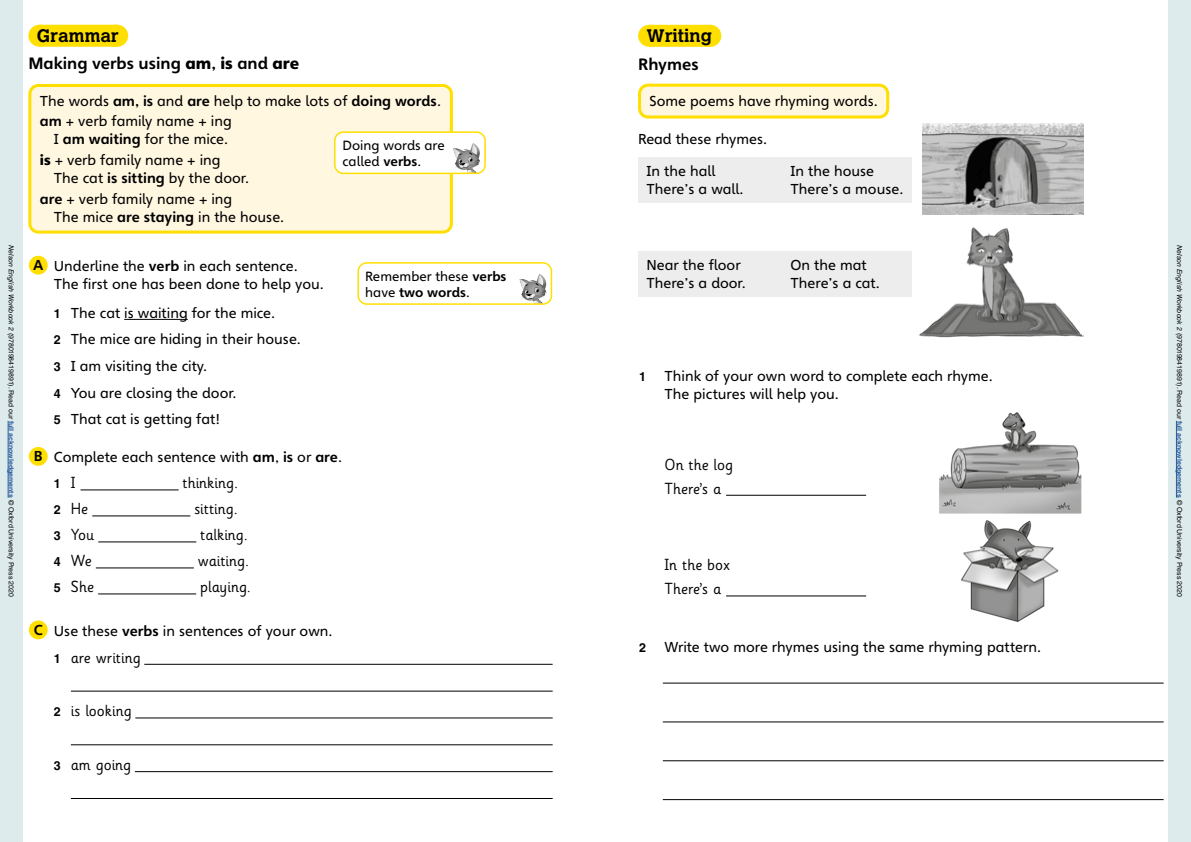
<style>
.page{position:relative;width:1191px;height:842px;background:#fff}
.page>*{position:absolute;margin:0;border:0;box-sizing:border-box;transform-origin:0 0}
.t1{font:700 18px "Calvert MT Std";letter-spacing:.005em;color:#000}
.t2{font:16px/24px "Sassoon Infant Std";color:#000}
.t3{font:700 16px "Heinemann Special";color:#000}
.t4{font:14px/26.7px "Heinemann Special";color:#000}
.t5{font:13px/16px "Heinemann Special";color:#000}
.t6{font:700 12.5px "Helvetica LT Std";color:#000}
.t7{font:7px "Helvetica LT Std";color:#000}
.s1{font-weight:900}
.s2{font-weight:700}
.s3{font-family:"Helvetica LT Std";font-weight:700;font-size:12.5px}
.s4{font-family:"Sassoon Infant Std";font-weight:400;font-size:16px}
.s5{font-style:italic}
.s6{font-weight:700;color:#275b9b}
</style>
<div class="page">
<img style="left:923px;top:123px;width:160px;height:92px">
<img style="left:919px;top:227px;width:164px;height:110px">
<div style="left:39px;top:25px;width:77px;height:22px;background:#ffdf00"></div>
<svg style="left:78px;top:25px;width:39px;height:22px"></svg>
<hr style="left:124px;top:319px;width:64px;height:1px;background:#000">
<hr style="left:81px;top:489px;width:98px;height:1px;background:#000">
<hr style="left:92px;top:515px;width:98px;height:1px;background:#000">
<hr style="left:98px;top:541px;width:98px;height:1px;background:#000">
<hr style="left:96px;top:567px;width:98px;height:1px;background:#000">
<hr style="left:98px;top:593px;width:98px;height:1px;background:#000">
<hr style="left:144px;top:664px;width:408px;height:1px;background:#000">
<hr style="left:71px;top:691px;width:481px;height:1px;background:#000">
<hr style="left:135px;top:717px;width:417px;height:1px;background:#000">
<hr style="left:71px;top:744px;width:481px;height:1px;background:#000">
<hr style="left:135px;top:771px;width:417px;height:1px;background:#000">
<hr style="left:71px;top:798px;width:481px;height:1px;background:#000">
<div style="left:30px;top:85px;width:421px;height:147px;background:#fff7e0;border-radius:9px"></div>
<div style="left:28px;top:84px;width:425px;height:150px;border:3px solid #ffdf00;border-radius:9px"></div>
<div style="left:29px;top:256px;width:19px;height:19px;background:#ffdf00;border-radius:50%"></div>
<div style="left:29px;top:447px;width:19px;height:19px;background:#ffdf00;border-radius:50%"></div>
<div style="left:29px;top:620px;width:19px;height:19px;background:#ffdf00;border-radius:50%"></div>
<div style="left:649px;top:25px;width:60px;height:22px;background:#ffdf00"></div>
<svg style="left:679px;top:25px;width:31px;height:22px"></svg>
<div style="left:639px;top:85px;width:248px;height:32px;background:#fff7e0;border-radius:9px"></div>
<div style="left:638px;top:84px;width:251px;height:35px;border:3px solid #ffdf00;border-radius:9px"></div>
<div style="left:638px;top:157px;width:274px;height:45px;background:#ededed"></div>
<div style="left:638px;top:251px;width:274px;height:45px;background:#ededed"></div>
<div style="left:335px;top:132px;width:150px;height:41px;background:#fff;border-radius:9px"></div>
<svg style="left:453px;top:143px;width:30px;height:30px"></svg>
<div style="left:334px;top:131px;width:152px;height:43px;border:2px solid #ffdf00;border-radius:9px"></div>
<svg style="left:519px;top:274px;width:30px;height:30px"></svg>
<div style="left:357px;top:262px;width:195px;height:43px;border:2px solid #ffdf00;border-radius:9px"></div>
<hr style="left:726px;top:495px;width:140px;height:1px;background:#000">
<hr style="left:726px;top:595px;width:140px;height:1px;background:#000">
<img style="left:939px;top:412px;width:142px;height:102px">
<img style="left:961px;top:520px;width:98px;height:102px">
<hr style="left:663px;top:683px;width:500px;height:1px;background:#000">
<hr style="left:663px;top:721px;width:500px;height:1px;background:#000">
<hr style="left:663px;top:760px;width:500px;height:1px;background:#000">
<hr style="left:663px;top:799px;width:500px;height:1px;background:#000">
<div style="left:0;top:0;width:23px;height:842px;background:#deebec"></div>
<hr style="left:8px;top:421px;width:1px;height:77px;background:#275b9b">
<div style="left:1168px;top:0;width:23px;height:842px;background:#deebec"></div>
<hr style="left:1176px;top:421px;width:1px;height:77px;background:#275b9b">
<p class="t1" style="left:646px;top:24px;width:67px">Writing</p>
<p class="t3" style="left:638px;top:54px;width:62px">Rhymes</p>
<p class="t4" style="left:649px;top:88px;width:230px">Some poems have rhyming words.</p>
<p class="t4" style="left:638px;top:126px;width:131px">Read these rhymes.</p>
<p class="t4" style="left:646px;top:158px;width:70px">In the hall</p>
<p class="t4" style="left:790px;top:158px;width:85px">In the house</p>
<p class="t4" style="left:646px;top:176px;width:99px">There’s a wall.</p>
<p class="t4" style="left:790px;top:176px;width:114px">There’s a mouse.</p>
<p class="t1" style="left:37px;top:24px;width:83px">Grammar</p>
<p class="t3" style="left:28px;top:54px;width:272px">Making verbs using <span class="s1">am</span>, <span class="s1">is</span> and <span class="s1">are</span></p>
<p class="t4" style="left:40px;top:90px;width:403px;line-height:20.8px">The words <span class="s2">am, is</span> and <span class="s2">are</span> help to make lots of <span class="s2">doing words</span>. <span class="s2">am</span> + verb family name + ing</p>
<p class="t4" style="left:40px;top:129px;width:190px;line-height:20.8px;text-indent:14px">I <span class="s2">am waiting</span> for the mice. <span class="s1">is</span> + verb family name + ing</p>
<p class="t4" style="left:40px;top:168px;width:211px;line-height:20.8px;text-indent:14px">The cat <span class="s2">is sitting</span> by the door. <span class="s2">are</span> + verb family name + ing</p>
<p class="t4" style="left:54px;top:204px;width:232px">The mice <span class="s2">are staying</span> in the house.</p>
<p class="t4" style="left:54px;top:257px;width:271px;line-height:18px;text-indent:-21px"><span class="s2">A</span> Underline the <span class="s2">verb</span> in each sentence.<br>The first one has been done to help you.</p>
<p class="t4" style="left:54px;top:299px;width:248px"><span class="s3">1</span> The cat is waiting for the mice.<br><span class="s3">2</span> The mice are hiding in their house.<br><span class="s3">3</span> I am visiting the city.<br><span class="s3">4</span> You are closing the door.<br><span class="s3">5</span> That cat is getting fat!</p>
<p class="t4" style="left:34px;top:444px;width:310px"><span class="s2">B</span> Complete each sentence with <span class="s2">am</span>, <span class="s2">is</span> or <span class="s2">are</span>.</p>
<p class="t6" style="left:54px;top:476px;width:23px">1 <span class="s4">I</span></p>
<p class="t2" style="left:183px;top:471px;width:57px">thinking.</p>
<p class="t2" style="left:54px;top:497px;width:36px"><span class="s3">2</span> He</p>
<p class="t2" style="left:194px;top:497px;width:45px">sitting.</p>
<p class="t2" style="left:54px;top:523px;width:42px"><span class="s3">3</span> You</p>
<p class="t2" style="left:200px;top:523px;width:49px">talking.</p>
<p class="t2" style="left:54px;top:549px;width:39px"><span class="s3">4</span> We</p>
<p class="t2" style="left:198px;top:549px;width:53px">waiting.</p>
<p class="t2" style="left:54px;top:575px;width:42px"><span class="s3">5</span> She</p>
<p class="t2" style="left:200px;top:575px;width:52px">playing.</p>
<p class="t4" style="left:34px;top:618px;width:300px"><span class="s2">C</span> Use these <span class="s2">verbs</span> in sentences of your own.</p>
<p class="t2" style="left:54px;top:645px;width:88px"><span class="s3">1</span> are writing</p>
<p class="t2" style="left:54px;top:699px;width:79px"><span class="s3">2</span> is looking</p>
<p class="t2" style="left:54px;top:753px;width:79px"><span class="s3">3</span> am going</p>
<p class="t5" style="left:342px;top:138px;width:104px">Doing words are called <span class="s2">verbs</span>.</p>
<p class="t7" style="left:15px;top:245px;width:353px;rotate:90deg"><span class="s5">Nelson English Workbook 2</span> (9780198419891). Read our <span class="s6">full acknowledgements</span> © Oxford University Press 2020</p>
<p class="t7" style="left:1183px;top:245px;width:353px;rotate:90deg"><span class="s5">Nelson English Workbook 2</span> (9780198419891). Read our <span class="s6">full acknowledgements</span> © Oxford University Press 2020</p>
<p class="t4" style="left:646px;top:252px;width:96px">Near the floor</p>
<p class="t4" style="left:790px;top:252px;width:78px">On the mat</p>
<p class="t4" style="left:646px;top:270px;width:101px">There’s a door.</p>
<p class="t4" style="left:790px;top:270px;width:91px">There’s a cat.</p>
<p class="t5" style="left:365px;top:268px;width:143px">Remember these <span class="s2">verbs </span>have <span class="s2">two words</span>.</p>
<p class="t6" style="left:639px;top:369px;width:8px">1</p>
<p class="t4" style="left:664px;top:367px;width:330px;line-height:18px">Think of your own word to complete each rhyme.<br>The pictures will help you.</p>
<p class="t2" style="left:664px;top:452px;width:70px">On the log<br>There’s a</p>
<p class="t2" style="left:664px;top:553px;width:67px">In the box<br>There’s a</p>
<p class="t6" style="left:639px;top:640px;width:8px">2</p>
<p class="t4" style="left:664px;top:634px;width:378px">Write two more rhymes using the same rhyming pattern.</p>
</div>
